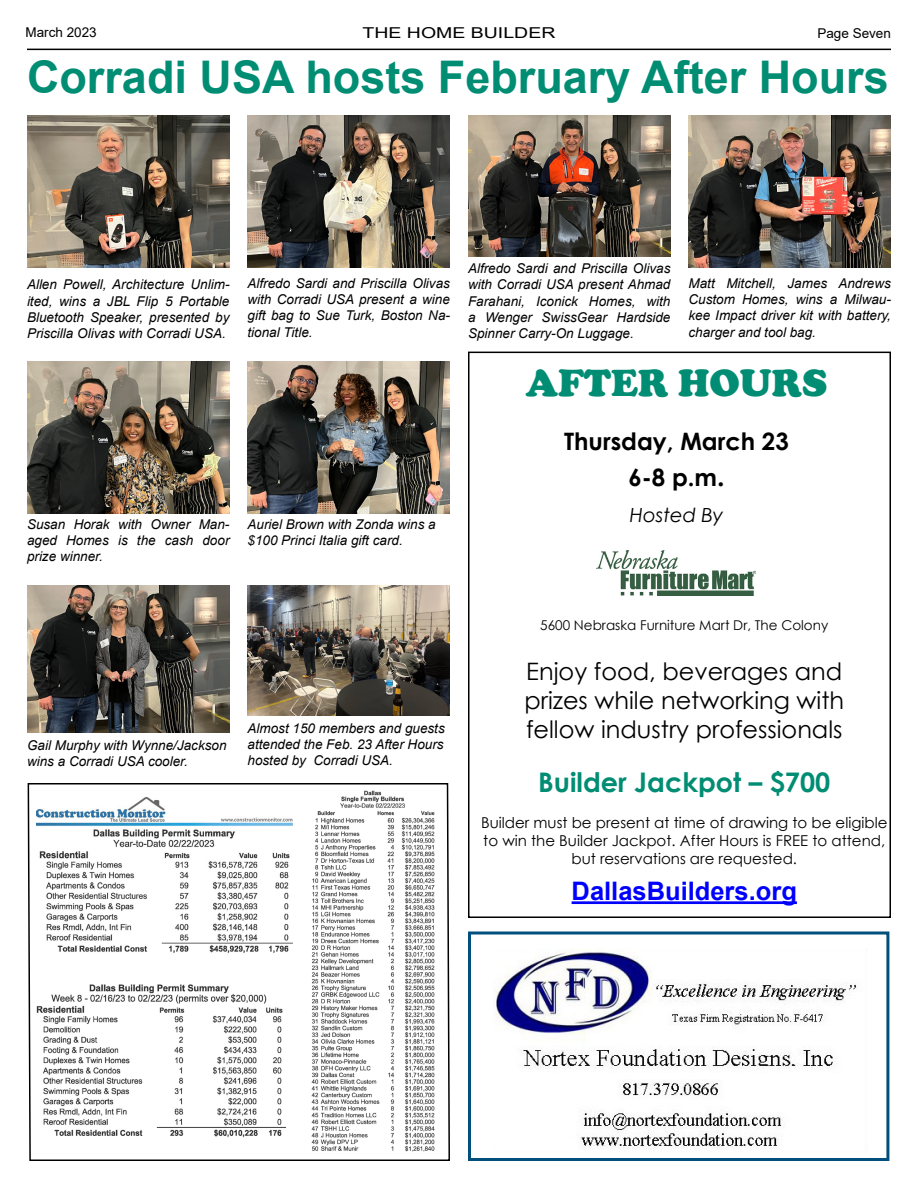
<style>
.page{position:relative;width:918px;height:1188px;background:#fff}
.page>*{position:absolute;margin:0;border:0;box-sizing:border-box;transform-origin:0 0}
.t1{font:700 45px "Arial";color:#018d73}
.t2{font:900 39px "Cooper";color:#018d73}
.t3{font:700 27px "Century Gothic";color:#018d73}
.t4{font:700 25.5px "Arial";color:#00f}
.t5{font:24px/28.8px "Century Gothic";color:#000;text-align:justify}
.t6{font:700 24px/36px "Century Gothic";color:#000;text-align:center}
.t7{font:italic 19.5px "Century Gothic";color:#000}
.t8{font:15px/18px "Century Gothic";color:#000;text-align:center}
.t9{font:15px "Arial";color:#000;scale:1.3 1}
.t10{font:italic 13.5px/16.2px "Arial";color:#000;text-align:justify}
.t11{font:13.5px "Century Gothic";color:#000}
.t12{font:13.5px "Arial";color:#000}
.s1{font-size:27px}
</style>
<div class="page">
<hr style="left:27px;top:49px;width:864px;height:1px;background:#000">
<hr style="left:572px;top:901px;width:225px;height:3px;background:#00f">
<img style="left:597px;top:550px;width:158px;height:46px">
<div style="left:468px;top:352px;width:423px;height:566px;border:2px solid #000"></div>
<img style="left:495px;top:948px;width:373px;height:201px">
<div style="left:468px;top:932px;width:421px;height:229px;border:3px solid #014f7d"></div>
<img style="left:27px;top:116px;width:203px;height:152px">
<img style="left:248px;top:116px;width:202px;height:152px">
<img style="left:468px;top:116px;width:202px;height:140px">
<img style="left:688px;top:116px;width:203px;height:152px">
<img style="left:27px;top:361px;width:203px;height:152px">
<img style="left:248px;top:361px;width:202px;height:152px">
<img style="left:27px;top:586px;width:203px;height:146px">
<img style="left:248px;top:586px;width:202px;height:130px">
<svg style="left:27px;top:783px;width:423px;height:378px"></svg>
<img style="left:37px;top:797px;width:255px;height:157px">
<img style="left:37px;top:984px;width:248px;height:155px">
<img style="left:312px;top:790px;width:125px;height:361px">
<p class="t12" style="left:26px;top:23px;width:73px">March 2023</p>
<p class="t9" style="left:363px;top:22px;width:150px">THE HOME BUILDER</p>
<p class="t12" style="left:817px;top:24px;width:75px">Page Seven</p>
<h1 class="t1" style="left:27px;top:45px;width:863px">Corradi USA hosts February After Hours</h1>
<p class="t10" style="left:27px;top:277px;width:204px">Allen Powell, Architecture Unlim&shy;ited, wins a JBL Flip 5 Portable Bluetooth Speaker, presented by Priscilla Olivas with Corradi USA.</p>
<p class="t10" style="left:248px;top:275px;width:204px">Alfredo Sardi and Priscilla Olivas with Corradi USA present a wine gift bag to Sue Turk, Boston Na&shy;tional Title.</p>
<p class="t10" style="left:27px;top:516px;width:204px">Susan Horak with Owner Man&shy;aged Homes is the cash door prize winner.</p>
<p class="t10" style="left:248px;top:516px;width:190px">Auriel Brown with Zonda wins a $100 Princi Italia gift card.</p>
<p class="t10" style="left:468px;top:261px;width:204px">Alfredo Sardi and Priscilla Olivas with Corradi USA present Ahmad Farahani, Iconick Homes, with a Wenger SwissGear Hardside Spinner Carry-On Luggage.</p>
<p class="t10" style="left:688px;top:275px;width:204px">Matt Mitchell, James Andrews Custom Homes, wins a Milwau&shy;kee Impact driver kit with battery, charger and tool bag.</p>
<h2 class="t2" style="left:526px;top:360px;width:303px">AFTER HOURS</h2>
<h3 class="t6" style="left:564px;top:422px;width:226px">Thursday, March 23<br>6-8 p.m<span class="s1">.</span></h3>
<h3 class="t7" style="left:630px;top:501px;width:95px">Hosted By</h3>
<p class="t10" style="left:27px;top:738px;width:201px">Gail Murphy with Wynne/Jackson wins a Corradi USA cooler.</p>
<p class="t10" style="left:248px;top:720px;width:199px">Almost 150 members and guests attended the Feb. 23 After Hours hosted by Corradi USA.</p>
<p class="t11" style="left:540px;top:616px;width:289px">5600 Nebraska Furniture Mart Dr, The Colony</p>
<h3 class="t5" style="left:524px;top:657px;width:321px">Enjoy food, beverages and prizes while networking with fellow industry professionals</h3>
<h3 class="t3" style="left:538px;top:762px;width:294px">Builder Jackpot – $700</h3>
<p class="t8" style="left:481px;top:813px;width:408px">Builder must be present at time of drawing to be eligible to win the Builder Jackpot. After Hours is FREE to attend, but reservations are requested.</p>
<h3 class="t4" style="left:572px;top:873px;width:227px">DallasBuilders.org</h3>
</div>
